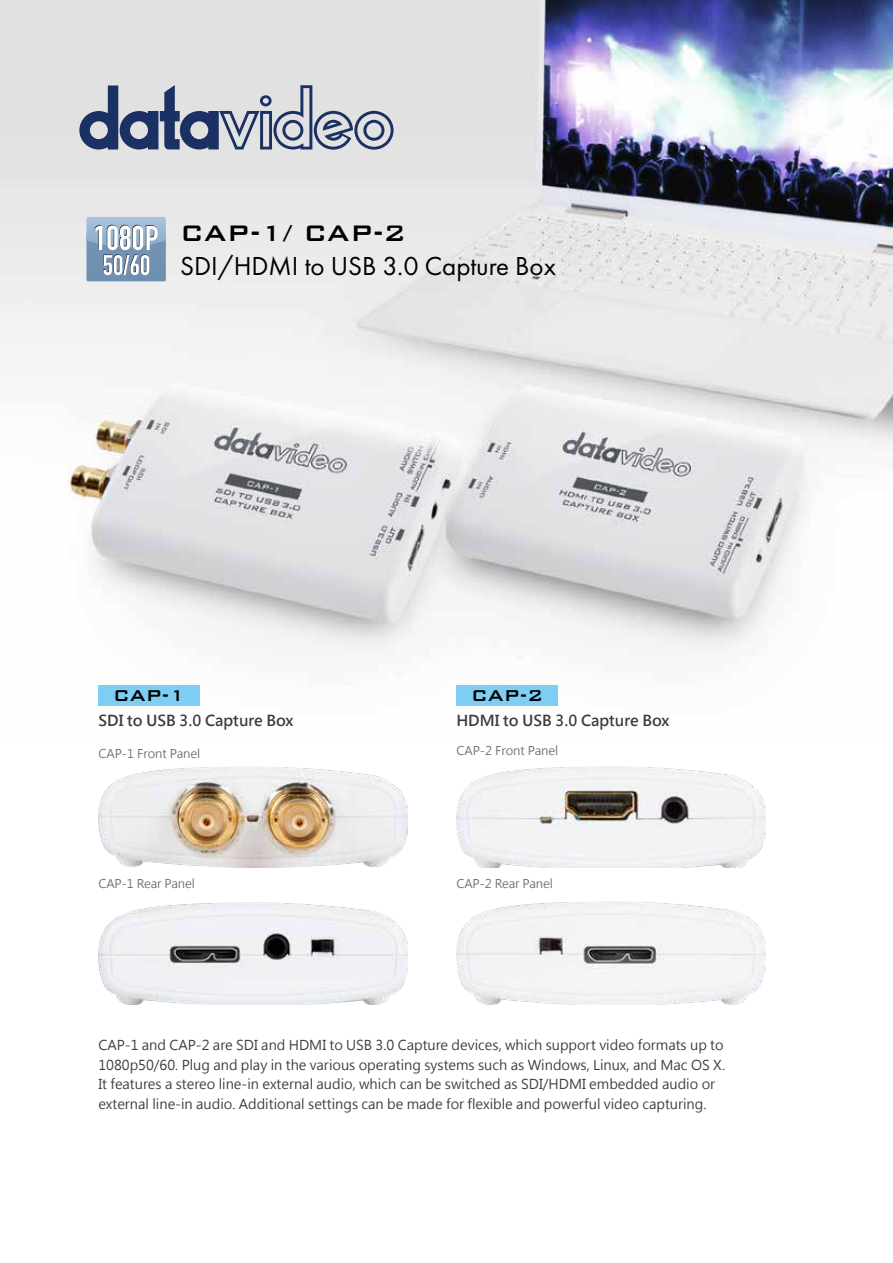
<style>
.page{position:relative;width:893px;height:1263px;background:#fff}
.page>*{position:absolute;margin:0;border:0;box-sizing:border-box;transform-origin:0 0}
.t1{font:500 30px "Bank Gothic BT";letter-spacing:-.01em;color:#000}
.t2{font:27px "Futura PT";color:#000}
.t3{font:500 21px "Bank Gothic BT";letter-spacing:-.01em;color:#000}
.t4{font:700 15px "Microsoft Jheng Hei";color:#3e3a39}
.t5{font:13.5px/19.5px "Microsoft Jheng Hei";color:#3e3a39}
.t6{font:12px "Microsoft Jheng Hei";letter-spacing:-.005em;color:#727171}
</style>
<div class="page">
<img style="left:0;top:0;width:893px;height:706px">
<svg style="left:79px;top:85px;width:315px;height:65px;background:#a2a9b9"></svg>
<div style="left:98px;top:685px;width:102px;height:20px;background:#7ecef4"></div>
<div style="left:456px;top:685px;width:102px;height:20px;background:#7ecef4"></div>
<img style="left:98px;top:767px;width:309px;height:101px">
<img style="left:456px;top:766px;width:309px;height:102px">
<img style="left:98px;top:902px;width:309px;height:103px">
<img style="left:456px;top:901px;width:309px;height:104px">
<svg style="left:86px;top:217px;width:80px;height:64px"></svg>
<h1 class="t1" style="left:180px;top:217px;width:228px">CAP-1/ CAP-2</h1>
<h2 class="t2" style="left:180px;top:250px;width:377px">SDI/HDMI to USB 3.0 Capture Box</h2>
<h3 class="t3" style="left:113px;top:684px;width:74px">CAP-1</h3>
<h3 class="t3" style="left:471px;top:684px;width:74px">CAP-2</h3>
<p class="t4" style="left:98px;top:711px;width:197px">SDI to USB 3.0 Capture Box</p>
<p class="t4" style="left:456px;top:711px;width:215px">HDMI to USB 3.0 Capture Box</p>
<p class="t6" style="left:98px;top:746px;width:104px">CAP-1 Front Panel</p>
<p class="t6" style="left:456px;top:743px;width:104px">CAP-2 Front Panel</p>
<p class="t6" style="left:98px;top:876px;width:98px">CAP-1 Rear Panel</p>
<p class="t6" style="left:456px;top:876px;width:98px">CAP-2 Rear Panel</p>
<p class="t5" style="left:98px;top:1036px;width:628px">CAP-1 and CAP-2 are SDI and HDMI to USB 3.0 Capture devices, which support video formats up to 1080p50/60. Plug and play in the various operating systems such as Windows, Linux, and Mac OS X.<br>It features a stereo line-in external audio, which can be switched as SDI/HDMI embedded audio or external line-in audio. Additional settings can be made for flexible and powerful video capturing.</p>
</div>
